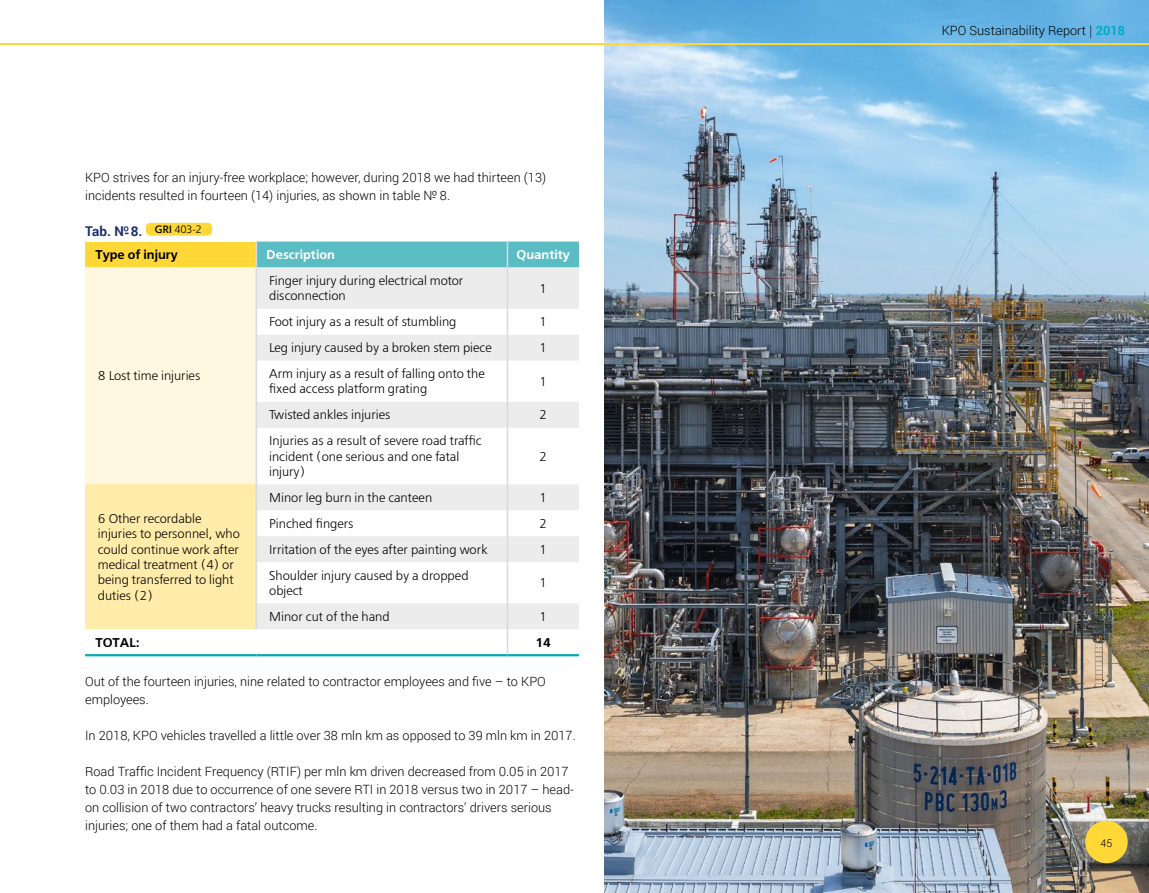
<style>
.page{position:relative;width:1149px;height:893px;background:#fff}
.page>*{position:absolute;margin:0;border:0;box-sizing:border-box;transform-origin:0 0}
.t1{font:700 13.5px "Roboto";color:#1e3269}
.t2{font:300 12.75px/18px "Roboto";color:#000}
.t3{font:12.75px/15.3px "DS Free Set";color:#000}
.t4{font:700 12.75px "DS Free Set";color:#000}
.t5{font:700 12.75px "DS Free Set";color:#fff}
.t6{font:300 10.5px "Roboto";color:#000}
.s1{font-family:"E Mprint"}
.s2{font-weight:700;color:#00abc5}
</style>
<div class="page">
<div style="left:146px;top:223px;width:66px;height:13px;background:#ffd837;border-radius:4px"></div>
<div style="left:85px;top:242px;width:171px;height:25px;background:#ffd837"></div>
<div style="left:257px;top:242px;width:321px;height:25px;background:#5abdc4"></div>
<div style="left:85px;top:267px;width:171px;height:217px;background:#fff7df"></div>
<svg style="left:257px;top:267px;width:321px;height:362px"></svg>
<div style="left:85px;top:484px;width:171px;height:145px;background:#ffebaa"></div>
<hr style="left:255px;top:242px;width:2px;height:25px;background:#d9dada">
<hr style="left:506px;top:629px;width:2px;height:25px;background:#d9dada">
<hr style="left:506px;top:242px;width:2px;height:25px;background:#d9dada">
<hr style="left:85px;top:654px;width:171px;height:2px;background:#00adb4">
<hr style="left:256px;top:654px;width:251px;height:2px;background:#00adb4">
<hr style="left:507px;top:654px;width:71px;height:2px;background:#00adb4">
<hr style="left:506px;top:267px;width:2px;height:42px;background:#d9dada">
<hr style="left:506px;top:309px;width:2px;height:26px;background:#d9dada">
<hr style="left:506px;top:335px;width:2px;height:26px;background:#d9dada">
<hr style="left:506px;top:361px;width:2px;height:41px;background:#d9dada">
<hr style="left:506px;top:402px;width:2px;height:26px;background:#d9dada">
<hr style="left:506px;top:428px;width:2px;height:56px;background:#d9dada">
<hr style="left:506px;top:484px;width:2px;height:26px;background:#d9dada">
<hr style="left:506px;top:510px;width:2px;height:26px;background:#d9dada">
<hr style="left:506px;top:536px;width:2px;height:26px;background:#d9dada">
<hr style="left:506px;top:562px;width:2px;height:41px;background:#d9dada">
<hr style="left:506px;top:603px;width:2px;height:26px;background:#d9dada">
<hr style="left:255px;top:267px;width:2px;height:42px;background:#d9dada">
<hr style="left:255px;top:309px;width:2px;height:26px;background:#d9dada">
<hr style="left:255px;top:335px;width:2px;height:26px;background:#d9dada">
<hr style="left:255px;top:361px;width:2px;height:41px;background:#d9dada">
<hr style="left:255px;top:402px;width:2px;height:26px;background:#d9dada">
<hr style="left:255px;top:428px;width:2px;height:56px;background:#d9dada">
<hr style="left:255px;top:484px;width:2px;height:26px;background:#d9dada">
<hr style="left:255px;top:510px;width:2px;height:26px;background:#d9dada">
<hr style="left:255px;top:536px;width:2px;height:26px;background:#d9dada">
<hr style="left:255px;top:562px;width:2px;height:41px;background:#d9dada">
<hr style="left:255px;top:603px;width:2px;height:26px;background:#d9dada">
<img style="left:604px;top:0;width:544px;height:893px">
<div style="left:1084px;top:821px;width:43px;height:42px;background:#ffd837;border-radius:50%"></div>
<hr style="left:0;top:43px;width:1148px;height:2px;background:#ffd837">
<p class="t2" style="left:85px;top:168px;width:462px">KPO strives for an injury-free workplace; however, during 2018 we had thirteen (13) incidents resulted in fourteen (14) injuries, as shown in table № 8.</p>
<p class="t1" style="left:85px;top:221px;width:118px">Tab. №8. <sup>GRI</sup> <sup>403-2</sup></p>
<p class="t4" style="left:95px;top:247px;width:84px">Type of injury</p>
<p class="t5" style="left:266px;top:247px;width:70px">Description</p>
<p class="t5" style="left:516px;top:247px;width:55px">Quantity</p>
<p class="t3" style="left:98px;top:369px;width:104px">8 Lost time injuries</p>
<p class="t3" style="left:98px;top:511px;width:144px">6 Other recordable injuries to personnel, who could continue work after medical treatment (4) or being transferred to light duties (2)</p>
<p class="t3" style="left:269px;top:273px;width:196px">Finger injury during electrical motor disconnection</p>
<p class="t3" style="left:539px;top:281px;width:9px">1</p>
<p class="t3" style="left:269px;top:314px;width:189px">Foot injury as a result of stumbling</p>
<p class="t3" style="left:539px;top:314px;width:9px">1</p>
<p class="t3" style="left:269px;top:340px;width:224px">Leg injury caused by a broken stem piece</p>
<p class="t3" style="left:539px;top:340px;width:9px">1</p>
<p class="t3" style="left:269px;top:366px;width:217px">Arm injury as a result of falling onto the fixed access platform grating</p>
<p class="t3" style="left:539px;top:374px;width:9px">1</p>
<p class="t3" style="left:269px;top:408px;width:123px">Twisted ankles injuries</p>
<p class="t3" style="left:539px;top:408px;width:9px">2</p>
<p class="t3" style="left:269px;top:433px;width:214px">Injuries as a result of severe road traffic incident (one serious and one fatal injury)</p>
<p class="t3" style="left:539px;top:449px;width:9px">2</p>
<p class="t3" style="left:269px;top:490px;width:164px">Minor leg burn in the canteen</p>
<p class="t3" style="left:539px;top:490px;width:9px">1</p>
<p class="t3" style="left:269px;top:516px;width:86px">Pinched fingers</p>
<p class="t3" style="left:539px;top:516px;width:9px">2</p>
<p class="t3" style="left:269px;top:542px;width:220px">Irritation of the eyes after painting work</p>
<p class="t3" style="left:539px;top:542px;width:9px">1</p>
<p class="t3" style="left:269px;top:568px;width:201px">Shoulder injury caused by a dropped object</p>
<p class="t3" style="left:539px;top:575px;width:9px">1</p>
<p class="t3" style="left:269px;top:609px;width:122px">Minor cut of the hand</p>
<p class="t3" style="left:539px;top:609px;width:9px">1</p>
<p class="t4" style="left:95px;top:635px;width:45px">TOTAL:</p>
<p class="t4" style="left:535px;top:635px;width:17px">14</p>
<p class="t2" style="left:85px;top:672px;width:462px">Out of the fourteen injuries, nine related to contractor employees and five – to KPO employees.</p>
<p class="t2" style="left:85px;top:726px;width:492px">In 2018, KPO vehicles travelled a little over 38 mln km as opposed to 39 mln km in 2017.</p>
<p class="t2" style="left:85px;top:762px;width:490px">Road Traffic Incident Frequency (RTIF) per mln km driven decreased from 0.05 in 2017 to 0.03 in 2018 due to occurrence of one severe RTI in 2018 versus two in 2017 – head&shy;on collision of two contractors’ heavy trucks resulting in contractors’ drivers serious injuries; one of them had a fatal outcome.</p>
<p class="t2" style="left:941px;top:21px;width:185px">KPO Sustainability Report <span class="s1">|</span> <span class="s2">2018</span></p>
<p class="t6" style="left:1100px;top:836px;width:13px">45</p>
</div>
